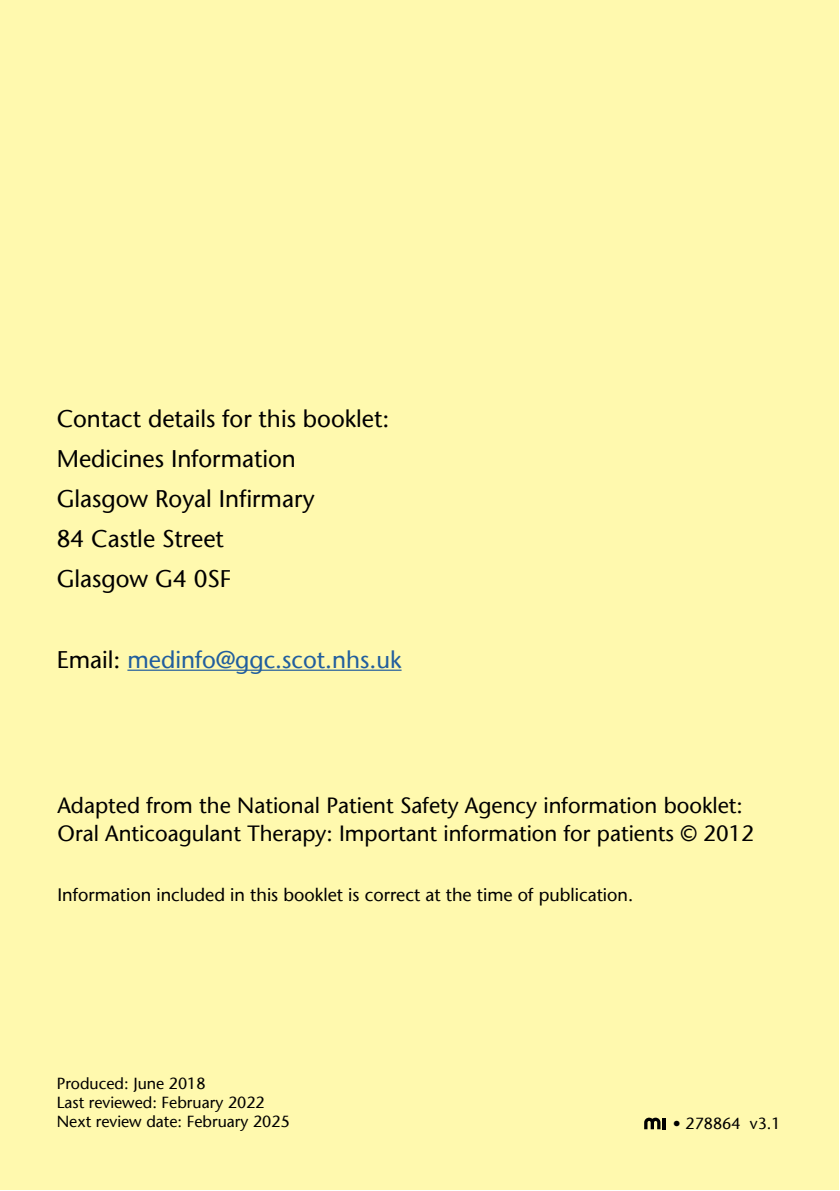
<style>
.page{position:relative;width:840px;height:1191px;background:#fff}
.page>*{position:absolute;margin:0;border:0;box-sizing:border-box;transform-origin:0 0}
.t1{font:24px/40.2px "Stone Sans";color:#000}
.t2{font:24px "Stone Sans";color:#215e9e}
.t3{font:22px/28px "Stone Sans";color:#000}
.t4{font:18px "Stone Sans";color:#000}
.t5{font:16px/19.2px "Stone Sans";color:#000}
.s1{color:#000}
</style>
<div class="page">
<div style="left:0;top:0;width:838px;height:1190px;background:#fff9ae"></div>
<hr style="left:127px;top:669px;width:274px;height:2px;background:#215e9e">
<svg style="left:644px;top:1117px;width:21px;height:12px"></svg>
<p class="t1" style="left:57px;top:398px;width:334px">Contact details for this booklet:<br>Medicines Information<br>Glasgow Royal Infirmary<br>84 Castle Street<br>Glasgow G4 0SF</p>
<p class="t2" style="left:57px;top:644px;width:346px"><span class="s1">Email:</span> medinfo@ggc.scot.nhs.uk</p>
<p class="t3" style="left:57px;top:791px;width:697px">Adapted from the National Patient Safety Agency information booklet:<br>Oral Anticoagulant Therapy: Important information for patients © 2012</p>
<p class="t4" style="left:57px;top:884px;width:577px">Information included in this booklet is correct at the time of publication.</p>
<p class="t5" style="left:57px;top:1073px;width:234px">Produced: June 2018<br>Last reviewed: February 2022<br>Next review date: February 2025</p>
<p class="t5" style="left:672px;top:1113px;width:109px">• 278864 v3.1</p>
</div>
